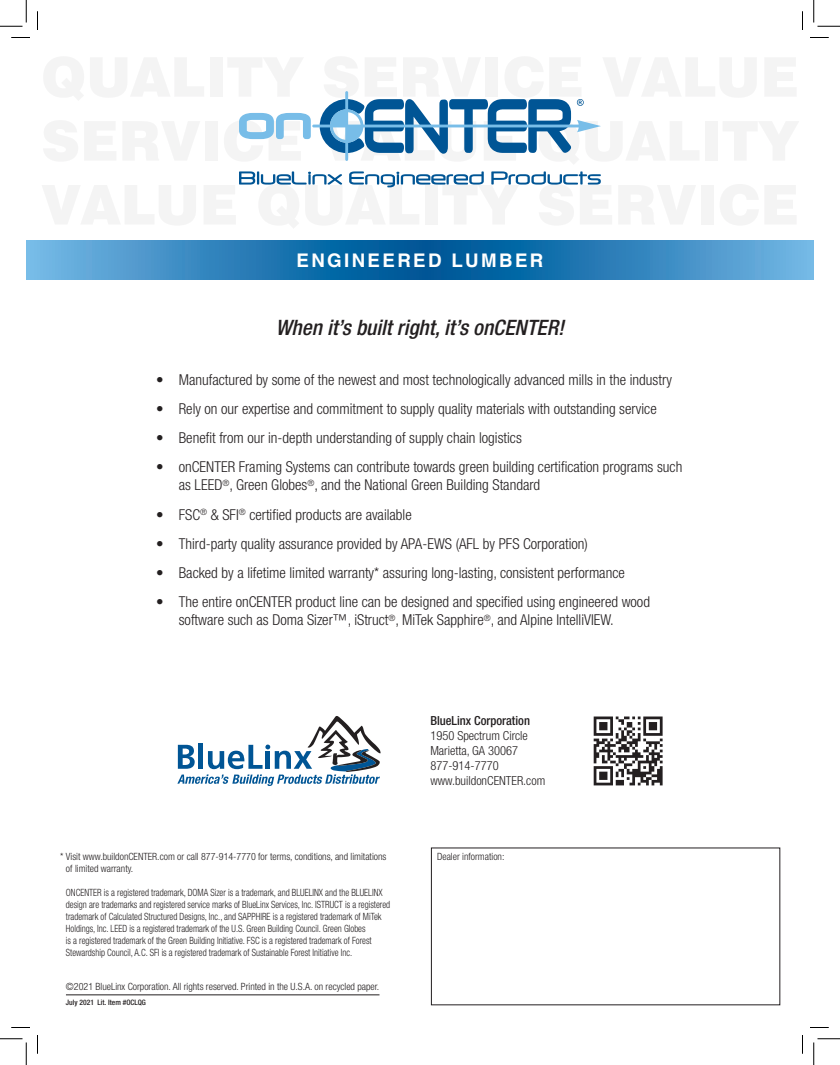
<style>
.page{position:relative;width:840px;height:1065px;background:#fff}
.page>*{position:absolute;margin:0;border:0;box-sizing:border-box;transform-origin:0 0}
.t1{font:italic 500 condensed 21.25px "Helvetica Neue LT Std";color:#231f20}
.t2{font:700 18.75px "Helvetica";letter-spacing:.125em;color:#fff}
.t3{font:300 condensed 15px/18px "Helvetica Neue LT Std";color:#231f20}
.t4{font:300 condensed 12.5px/15px "Helvetica Neue LT Std";color:#231f20}
.t5{font:500 condensed 12.5px "Helvetica Neue LT Std";color:#231f20}
.t6{font:300 condensed 10px/12px "Helvetica Neue LT Std";color:#231f20;scale:.9 1}
.t7{font:300 condensed 10px/12px "Helvetica Neue LT Std";color:#231f20}
.t8{font:500 condensed 7.5px "Helvetica Neue LT Std";color:#231f20}
</style>
<div class="page">
<svg style="left:27px;top:240px;width:786px;height:40px;background:#3083bb"></svg>
<svg style="left:239px;top:171px;width:103px;height:14px"></svg>
<svg style="left:349px;top:171px;width:135px;height:16px"></svg>
<svg style="left:491px;top:171px;width:110px;height:14px"></svg>
<svg style="left:239px;top:91px;width:362px;height:70px"></svg>
<hr style="left:66px;top:995px;width:314px;height:1px;background:#231f20">
<svg style="left:177px;top:716px;width:204px;height:70px"></svg>
<svg style="left:594px;top:717px;width:69px;height:68px"></svg>
<svg style="left:11px;top:37px;width:19px;height:1px"></svg>
<svg style="left:810px;top:37px;width:19px;height:1px"></svg>
<svg style="left:11px;top:1027px;width:19px;height:1px"></svg>
<svg style="left:810px;top:1027px;width:19px;height:1px"></svg>
<svg style="left:37px;top:11px;width:1px;height:19px"></svg>
<svg style="left:37px;top:1035px;width:1px;height:19px"></svg>
<svg style="left:802px;top:11px;width:1px;height:19px"></svg>
<svg style="left:802px;top:1035px;width:1px;height:19px"></svg>
<svg style="left:0;top:0;width:27px;height:27px"></svg>
<svg style="left:0;top:1039px;width:27px;height:26px"></svg>
<svg style="left:814px;top:0;width:26px;height:27px"></svg>
<svg style="left:814px;top:1039px;width:26px;height:26px"></svg>
<p class="t2" style="left:297px;top:249px;width:248px">ENGINEERED LUMBER</p>
<h1 class="t1" style="left:276px;top:315px;width:290px">When it’s built right, it’s onCENTER!</h1>
<p class="t3" style="left:156px;top:370px;width:517px">• Manufactured by some of the newest and most technologically advanced mills in the industry</p>
<p class="t3" style="left:156px;top:400px;width:502px">• Rely on our expertise and commitment to supply quality materials with outstanding service</p>
<p class="t3" style="left:156px;top:429px;width:367px">• Benefit from our in-depth understanding of supply chain logistics</p>
<p class="t3" style="left:179px;top:458px;width:505px;text-indent:-23px">• onCENTER Framing Systems can contribute towards green building certification programs such as LEED<sup>®</sup>, Green Globes<sup>®</sup>, and the National Green Building Standard</p>
<p class="t3" style="left:156px;top:505px;width:257px">• FSC<sup>®</sup> &amp; SFI<sup>®</sup> certified products are available</p>
<p class="t3" style="left:156px;top:535px;width:433px">• Third-party quality assurance provided by APA-EWS (AFL by PFS Corporation)</p>
<p class="t3" style="left:156px;top:564px;width:470px">• Backed by a lifetime limited warranty* assuring long-lasting, consistent performance</p>
<p class="t3" style="left:179px;top:593px;width:473px;text-indent:-22px">• The entire onCENTER product line can be designed and specified using engineered wood software such as Doma Sizer™, iStruct<sup>®</sup>, MiTek Sapphire<sup>®</sup>, and Alpine IntelliVIEW.</p>
<p class="t7" style="left:66px;top:850px;width:322px;text-indent:-6px">* Visit www.buildonCENTER.com or call 877-914-7770 for terms, conditions, and limitations of limited warranty.</p>
<p class="t6" style="left:66px;top:886px;width:362px">ONCENTER is a registered trademark, DOMA Sizer is a trademark, and BLUELINX and the BLUELINX design are trademarks and registered service marks of BlueLinx Services, Inc. ISTRUCT is a registered trademark of Calculated Structured Designs, Inc., and SAPPHIRE is a registered trademark of MiTek Holdings, Inc. LEED is a registered trademark of the U.S. Green Building Council. Green Globes<br>is a registered trademark of the Green Building Initiative. FSC is a registered trademark of Forest Stewardship Council, A.C. SFI is a registered trademark of Sustainable Forest Initiative Inc.</p>
<p class="t7" style="left:66px;top:980px;width:315px">©2021 BlueLinx Corporation. All rights reserved. Printed in the U.S.A. on recycled paper.</p>
<p class="t8" style="left:66px;top:998px;width:82px">July 2021 Lit. Item #OCLQG</p>
<p class="t5" style="left:430px;top:714px;width:101px">BlueLinx Corporation</p>
<p class="t4" style="left:430px;top:728px;width:116px">1950 Spectrum Circle<br>Marietta, GA 30067<br>877-914-7770 www.buildonCENTER.com</p>
<p class="t7" style="left:437px;top:850px;width:69px">Dealer information:</p>
</div>
